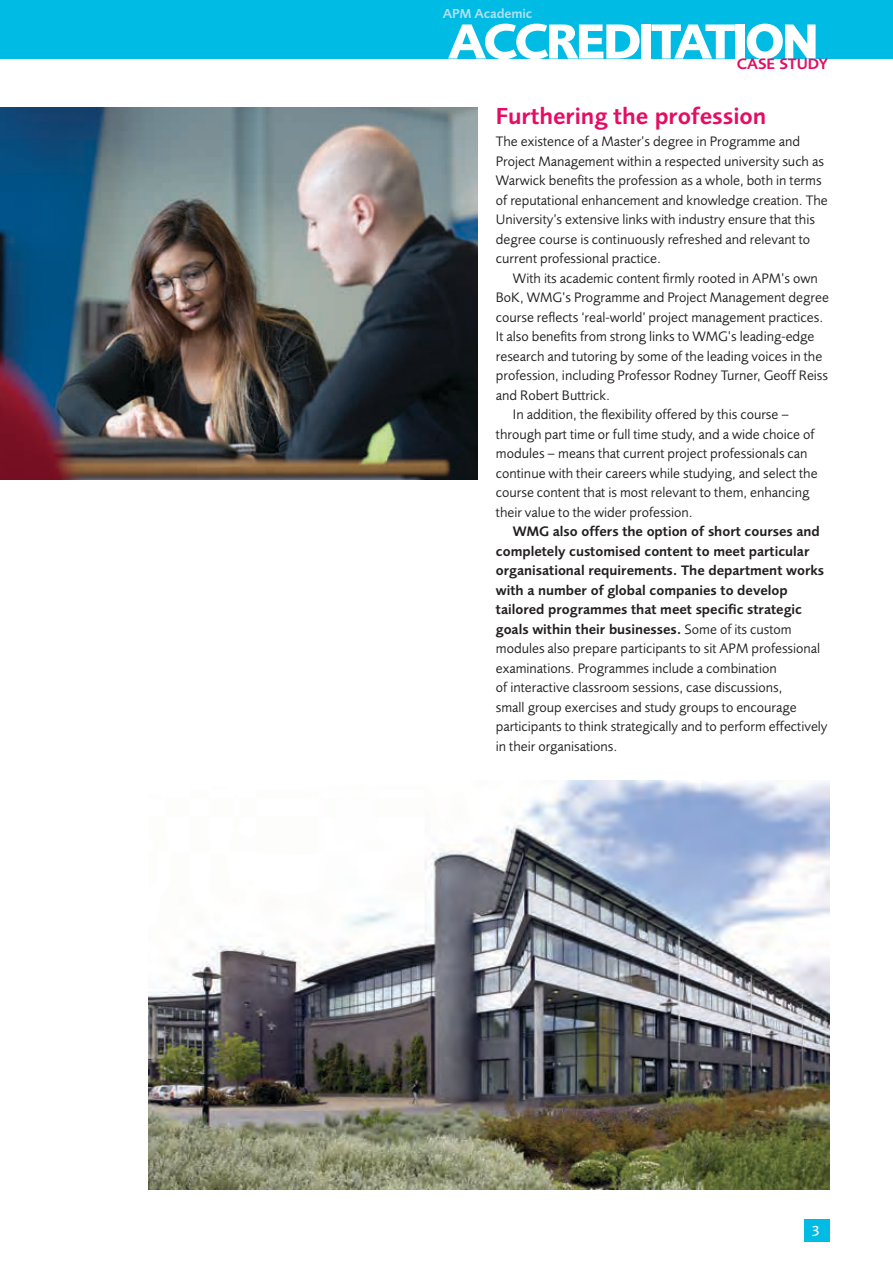
<style>
.page{position:relative;width:893px;height:1263px;background:#fff}
.page>*{position:absolute;margin:0;border:0;box-sizing:border-box;transform-origin:0 0}
.t1{font:700 51px "Foundry Sans";letter-spacing:-.06em;color:#fff}
.t2{font:600 24px "Foundry Sans";color:#e50d63}
.t3{font:600 15.6px "Foundry Sans";color:#e50d63}
.t4{font:500 15px "Foundry Sans";color:#fff}
.t5{font:14.25px/19.5px "Foundry Sans";color:#231f20}
.t6{font:600 13.5px "Foundry Sans";letter-spacing:-.01em;color:#ade0f2}
.s1{font-weight:600}
</style>
<div class="page">
<div style="left:804px;top:1220px;width:25px;height:22px;background:#00bce4"></div>
<div style="left:0;top:0;width:893px;height:58px;background:#00bce4"></div>
<img style="left:0;top:107px;width:478px;height:372px">
<img style="left:149px;top:780px;width:680px;height:410px">
<p class="t6" style="left:443px;top:5px;width:91px">APM Academic</p>
<h1 class="t1" style="left:448px;top:11px;width:373px">ACCREDITATION</h1>
<p class="t3" style="left:737px;top:55px;width:93px">CASE STUDY</p>
<h2 class="t2" style="left:496px;top:102px;width:272px">Furthering the profession</h2>
<p class="t5" style="left:496px;top:132px;width:333px">The existence of a Master’s degree in Programme and Project Management within a respected university such as Warwick benefits the profession as a whole, both in terms of reputational enhancement and knowledge creation. The University’s extensive links with industry ensure that this degree course is continuously refreshed and relevant to current professional practice.</p>
<p class="t5" style="left:513px;top:268px;width:306px">With its academic content firmly rooted in APM’s own</p>
<p class="t5" style="left:496px;top:288px;width:335px">BoK, WMG’s Programme and Project Management degree</p>
<p class="t5" style="left:496px;top:307px;width:329px">course reflects ‘real-world’ project management practices.</p>
<p class="t5" style="left:496px;top:327px;width:320px">It also benefits from strong links to WMG’s leading-edge</p>
<p class="t5" style="left:496px;top:346px;width:328px">research and tutoring by some of the leading voices in the</p>
<p class="t5" style="left:496px;top:366px;width:334px">profession, including Professor Rodney Turner, Geoff Reiss</p>
<p class="t5" style="left:496px;top:385px;width:116px">and Robert Buttrick.</p>
<p class="t5" style="left:513px;top:405px;width:278px">In addition, the flexibility offered by this course –</p>
<p class="t5" style="left:496px;top:424px;width:320px">through part time or full time study, and a wide choice of</p>
<p class="t5" style="left:496px;top:444px;width:313px">modules – means that current project professionals can</p>
<p class="t5" style="left:496px;top:463px;width:323px">continue with their careers while studying, and select the</p>
<p class="t5" style="left:496px;top:483px;width:315px">course content that is most relevant to them, enhancing</p>
<p class="t5" style="left:496px;top:502px;width:199px">their value to the wider profession.</p>
<p class="t5" style="left:496px;top:522px;width:333px;text-indent:17px"><span class="s1">WMG also offers the option of short courses and completely customised content to meet particular organisational requirements. The department works with a number of global companies to develop tailored programmes that meet specific strategic goals within their businesses.</span> Some of its custom modules also prepare participants to sit APM professional examinations. Programmes include a combination<br>of interactive classroom sessions, case discussions,<br>small group exercises and study groups to encourage participants to think strategically and to perform effectively in their organisations.</p>
<p class="t4" style="left:812px;top:1222px;width:10px">3</p>
</div>
